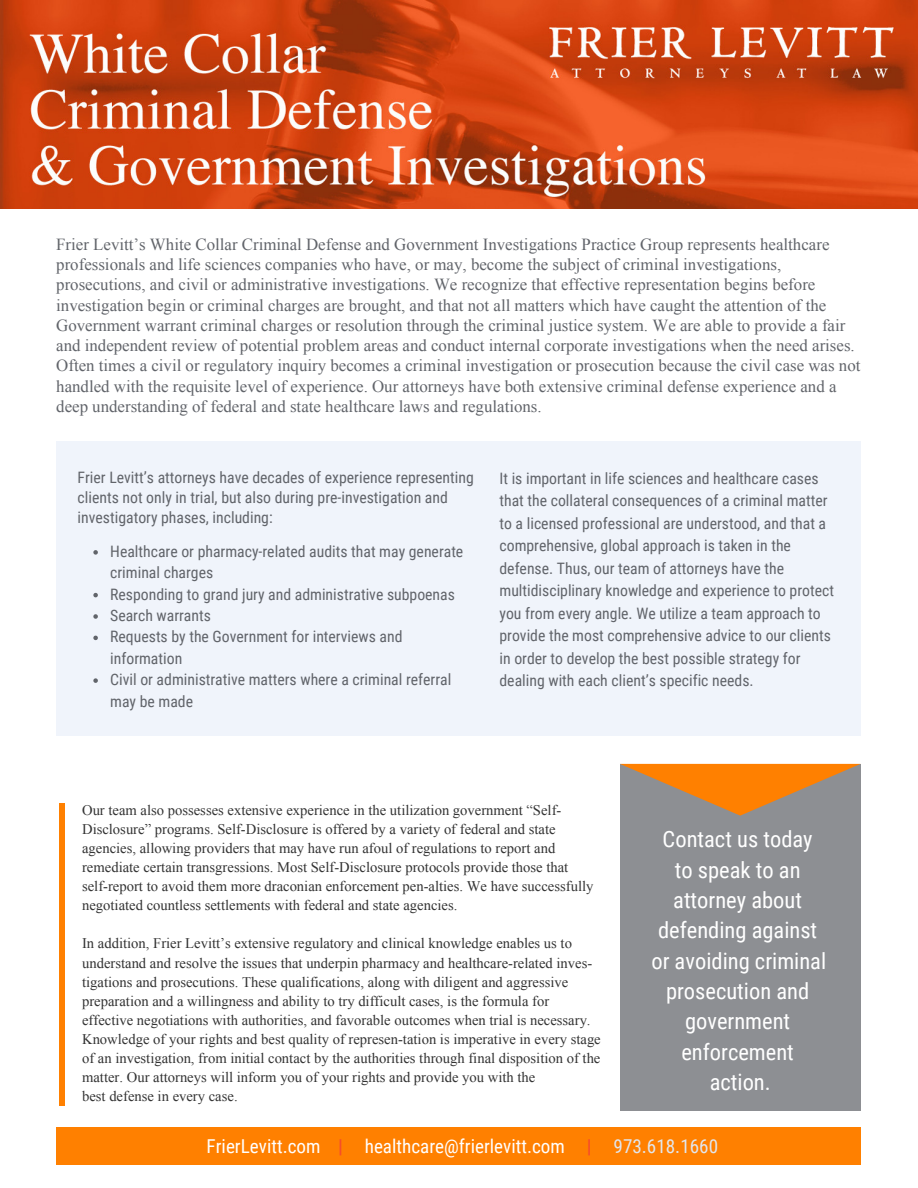
<style>
.page{position:relative;width:918px;height:1188px;background:#fff}
.page>*{position:absolute;margin:0;border:0;box-sizing:border-box;transform-origin:0 0}
.t1{font:22.5px/30.3px "Roboto Condensed";color:#fff;text-align:center}
.t2{font:19.2px "Roboto Condensed";color:#fff}
.t3{font:16.8px/20.2px "Times New Roman";color:#61646a}
.t4{font:15.75px/22.5px "Roboto Condensed";color:#61646a}
.t5{font:14.7px/19.2px "Times New Roman";color:#333}
.s1{font-weight:700;color:#f64d2a}
.s2{color:#e2e6ed}
</style>
<div class="page">
<div style="left:620px;top:764px;width:241px;height:346px;background:#8d8f93"></div>
<div style="left:56px;top:441px;width:805px;height:295px;background:#f0f4fb"></div>
<div style="left:56px;top:1127px;width:805px;height:37px;background:#ff8000"></div>
<img style="left:0;top:0;width:918px;height:209px">
<div style="left:60px;top:803px;width:5px;height:303px;background:#ff8000"></div>
<svg style="left:93px;top:550px;width:5px;height:5px"></svg>
<svg style="left:93px;top:593px;width:5px;height:4px"></svg>
<svg style="left:93px;top:614px;width:5px;height:5px"></svg>
<svg style="left:93px;top:636px;width:5px;height:4px"></svg>
<svg style="left:93px;top:678px;width:5px;height:5px"></svg>
<svg style="left:620px;top:764px;width:240px;height:52px"></svg>
<p class="t3" style="left:56px;top:234px;width:806px">Frier Levitt’s White Collar Criminal Defense and Government Investigations Practice Group represents healthcare professionals and life sciences companies who have, or may, become the subject of criminal investigations, prosecutions, and civil or administrative investigations. We recognize that effective representation begins before investigation begin or criminal charges are brought, and that not all matters which have caught the attention of the Government warrant criminal charges or resolution through the criminal justice system. We are able to provide a fair and independent review of potential problem areas and conduct internal corporate investigations when the need arises.<br>Often times a civil or regulatory inquiry becomes a criminal investigation or prosecution because the civil case was not handled with the requisite level of experience. Our attorneys have both extensive criminal defense experience and a deep understanding of federal and state healthcare laws and regulations.</p>
<p class="t4" style="left:78px;top:466px;width:398px;line-height:20.2px">Frier Levitt’s attorneys have decades of experience representing clients not only in trial, but also during pre-investigation and investigatory phases, including:</p>
<p class="t4" style="left:110px;top:540px;width:355px;line-height:21.3px">Healthcare or pharmacy-related audits that may generate criminal charges<br>Responding to grand jury and administrative subpoenas Search warrants<br>Requests by the Government for interviews and information<br>Civil or administrative matters where a criminal referral may be made</p>
<p class="t4" style="left:500px;top:466px;width:336px">It is important in life sciences and healthcare cases that the collateral consequences of a criminal matter to a licensed professional are understood, and that a comprehensive, global approach is taken in the defense. Thus, our team of attorneys have the multidisciplinary knowledge and experience to protect you from every angle. We utilize a team approach to provide the most comprehensive advice to our clients in order to develop the best possible strategy for dealing with each client’s specific needs.</p>
<p class="t5" style="left:82px;top:800px;width:513px">Our team also possesses extensive experience in the utilization government “Self-Disclosure” programs. Self-Disclosure is offered by a variety of federal and state agencies, allowing providers that may have run afoul of regulations to report and remediate certain transgressions. Most Self-Disclosure protocols provide those that self-report to avoid them more draconian enforcement pen-alties. We have successfully negotiated countless settlements with federal and state agencies.</p>
<p class="t5" style="left:82px;top:934px;width:520px">In addition, Frier Levitt’s extensive regulatory and clinical knowledge enables us to understand and resolve the issues that underpin pharmacy and healthcare-related inves&shy;tigations and prosecutions. These qualifications, along with diligent and aggressive preparation and a willingness and ability to try difficult cases, is the formula for effective negotiations with authorities, and favorable outcomes when trial is necessary.<br>Knowledge of your rights and best quality of represen-tation is imperative in every stage of an investigation, from initial contact by the authorities through final disposition of the matter. Our attorneys will inform you of your rights and provide you with the<br>best defense in every case.</p>
<h1 class="t1" style="left:651px;top:823px;width:176px">Contact us today<br>to speak to an attorney about defending against or avoiding criminal prosecution and government enforcement action.</h1>
<h2 class="t2" style="left:207px;top:1133px;width:513px">FrierLevitt.com <span class="s1">|</span> healthcare@frierlevitt.com <span class="s1">|</span> <span class="s2">973.618.1660</span></h2>
</div>
